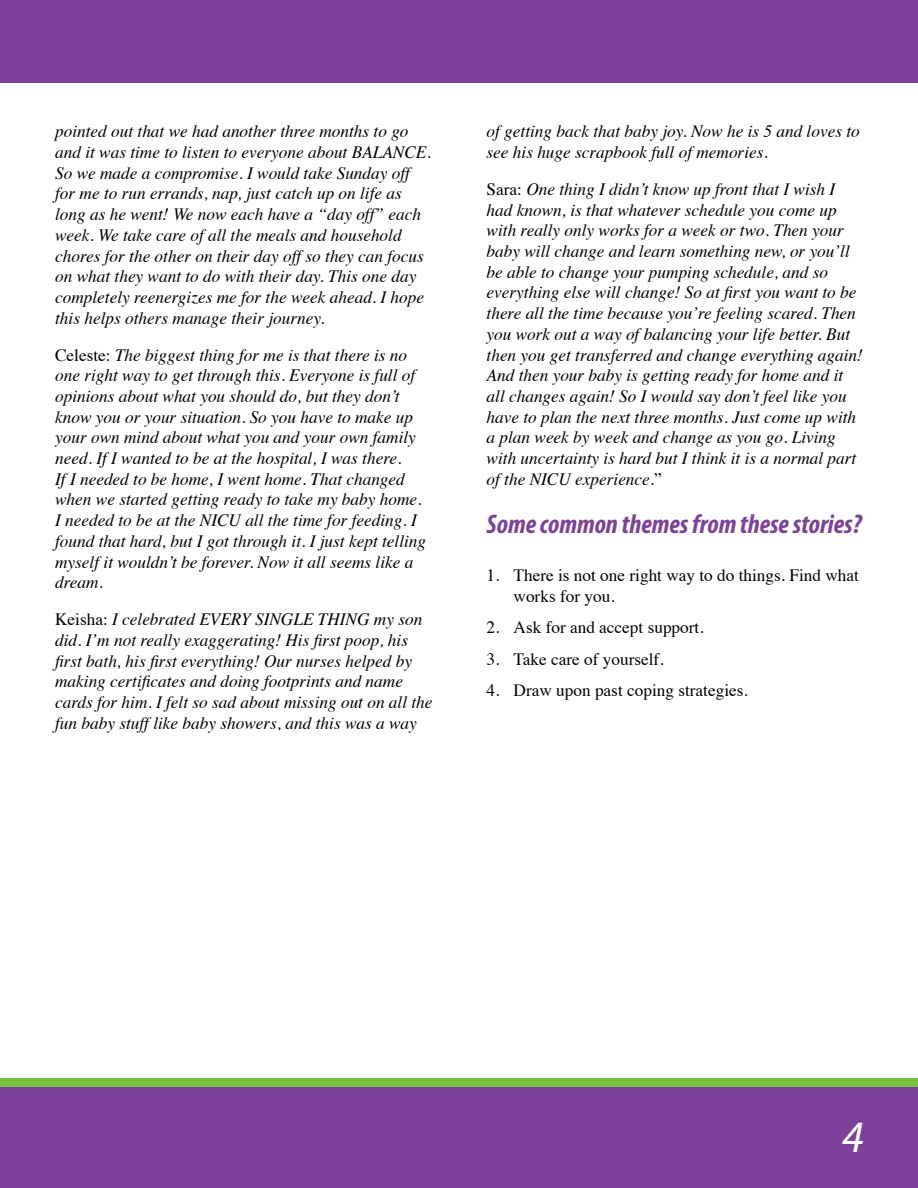
<style>
.page{position:relative;width:918px;height:1188px;background:#fff}
.page>*{position:absolute;margin:0;border:0;box-sizing:border-box;transform-origin:0 0}
.t1{font:italic 45px "Myriad Pro";color:#fff}
.t2{font:italic 700 condensed 27px "Myriad Pro";color:#7d4199}
.t3{font:italic 17.25px/20.7px "Times";color:#000}
.t4{font:17.25px/20.7px "Times";color:#000}
.s1{font-style:normal}
</style>
<div class="page">
<div style="left:0;top:0;width:918px;height:82px;background:#7d4199"></div>
<div style="left:0;top:1082px;width:918px;height:106px;background:#7d4199"></div>
<div style="left:0;top:1078px;width:918px;height:8px;background:#7ac143"></div>
<p class="t3" style="left:55px;top:120px;width:377px">pointed out that we had another three months to go and it was time to listen to everyone about BALANCE.<br>So we made a compromise. I would take Sunday off for me to run errands, nap, just catch up on life as long as he went! We now each have a “day off” each week. We take care of all the meals and household chores for the other on their day off so they can focus on what they want to do with their day. This one day completely reenergizes me for the week ahead. I hope this helps others manage their journey.</p>
<p class="t3" style="left:55px;top:343px;width:373px"><span class="s1">Celeste:</span> The biggest thing for me is that there is no one right way to get through this. Everyone is full of opinions about what you should do, but they don’t know you or your situation. So you have to make up your own mind about what you and your own family need. If I wanted to be at the hospital, I was there.<br>If I needed to be home, I went home. That changed when we started getting ready to take my baby home.<br>I needed to be at the NICU all the time for feeding. I found that hard, but I got through it. I just kept telling myself it wouldn’t be forever. Now it all seems like a dream.</p>
<p class="t3" style="left:55px;top:608px;width:379px"><span class="s1">Keisha:</span> I celebrated EVERY SINGLE THING my son did. I’m not really exaggerating! His first poop, his first bath, his first everything! Our nurses helped by making certificates and doing footprints and name cards for him. I felt so sad about missing out on all the fun baby stuff like baby showers, and this was a way</p>
<p class="t3" style="left:487px;top:120px;width:375px">of getting back that baby joy. Now he is 5 and loves to see his huge scrapbook full of memories.</p>
<p class="t3" style="left:487px;top:178px;width:378px"><span class="s1">Sara:</span> One thing I didn’t know up front that I wish I had known, is that whatever schedule you come up with really only works for a week or two. Then your baby will change and learn something new, or you’ll be able to change your pumping schedule, and so everything else will change! So at first you want to be there all the time because you’re feeling scared. Then you work out a way of balancing your life better. But then you get transferred and change everything again!<br>And then your baby is getting ready for home and it all changes again! So I would say don’t feel like you have to plan the next three months. Just come up with a plan week by week and change as you go. Living with uncertainty is hard but I think it is a normal part of the NICU experience.<span class="s1">”</span></p>
<h2 class="t2" style="left:487px;top:507px;width:376px">Some common themes from these stories?</h2>
<p class="t4" style="left:514px;top:563px;width:347px;text-indent:-27px">1. There is not one right way to do things. Find what works for you.</p>
<p class="t4" style="left:487px;top:616px;width:219px">2. Ask for and accept support.</p>
<p class="t4" style="left:487px;top:647px;width:179px">3. Take care of yourself.</p>
<p class="t4" style="left:487px;top:679px;width:263px">4. Draw upon past coping strategies.</p>
<h1 class="t1" style="left:842px;top:1109px;width:24px">4</h1>
</div>
